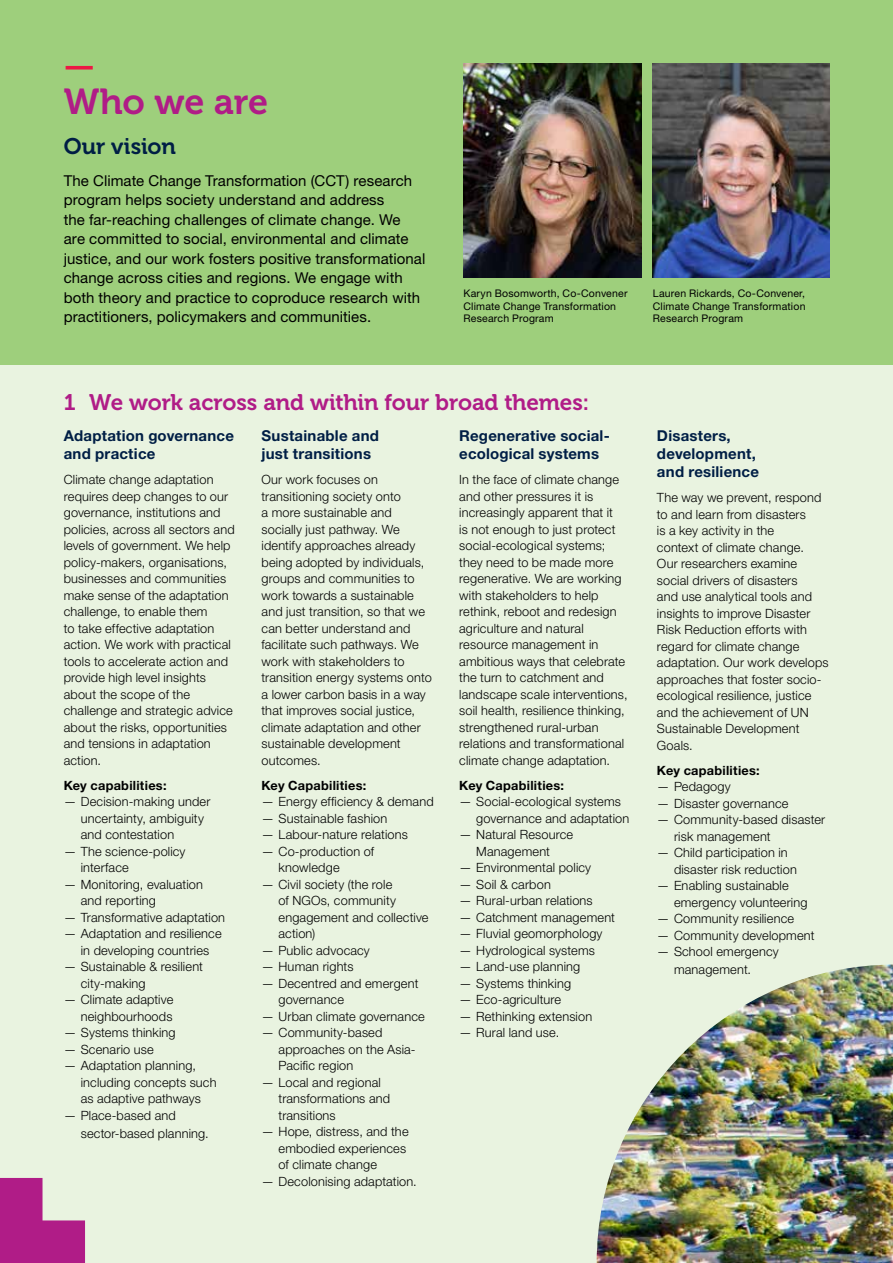
<style>
.page{position:relative;width:893px;height:1263px;background:#fff}
.page>*{position:absolute;margin:0;border:0;box-sizing:border-box;transform-origin:0 0}
.t1{font:36px "Museo 700";letter-spacing:-.01em;color:#b01c87}
.t2{font:36px "Museo 700";color:#ed1844}
.t3{font:22.5px "Museo 700";letter-spacing:-.005em;color:#b01c87}
.t4{font:22.5px "Museo 700";letter-spacing:-.005em;color:#001e45}
.t5{font:15px/19.5px "Helvetica Neue LT Pro";letter-spacing:.005em;color:#000}
.t6{font:700 15px/18px "Helvetica Neue LT Pro";letter-spacing:.015em;color:#001e45}
.t7{font:300 12.75px/16.5px "Helvetica Neue LT Pro";letter-spacing:.01em;color:#000}
.t8{font:700 12.75px "Helvetica Neue LT Pro";letter-spacing:.02em;color:#000}
.t9{font:10.5px/12.6px "Helvetica Neue LT Pro";letter-spacing:.02em;color:#000;text-align:justify}
</style>
<div class="page">
<div style="left:0;top:0;width:893px;height:366px;background:#9ecf7c"></div>
<div style="left:0;top:366px;width:893px;height:897px;background:#e9f3e0"></div>
<svg style="left:0;top:1178px;width:85px;height:85px"></svg>
<img style="left:463px;top:64px;width:178px;height:213px">
<img style="left:653px;top:64px;width:176px;height:213px">
<img style="left:597px;top:964px;width:296px;height:299px">
<h1 class="t2" style="left:64px;top:46px;width:33px">—</h1>
<h1 class="t1" style="left:64px;top:82px;width:206px">Who we are</h1>
<h2 class="t4" style="left:64px;top:133px;width:114px">Our vision</h2>
<p class="t5" style="left:64px;top:171px;width:363px">The Climate Change Transformation (CCT) research program helps society understand and address<br>the far-reaching challenges of climate change. We are committed to social, environmental and climate justice, and our work fosters positive transformational change across cities and regions. We engage with both theory and practice to coproduce research with practitioners, policymakers and communities.</p>
<p class="t9" style="left:463px;top:287px;width:166px;text-align:left">Karyn Bosomworth, Co-Convener<br>Climate Change Transformation<br>Research Program</p>
<p class="t9" style="left:653px;top:287px;width:154px">Lauren Rickards, Co-Convener, Climate Change Transformation Research Program</p>
<h2 class="t3" style="left:64px;top:390px;width:527px">1 We work across and within four broad themes:</h2>
<p class="t6" style="left:64px;top:426px;width:172px">Adaptation governance and practice</p>
<p class="t7" style="left:64px;top:471px;width:172px">Climate change adaptation requires deep changes to our governance, institutions and policies, across all sectors and levels of government. We help policy-makers, organisations, businesses and communities make sense of the adaptation challenge, to enable them<br>to take effective adaptation action. We work with practical tools to accelerate action and provide high level insights about the scope of the challenge and strategic advice about the risks, opportunities and tensions in adaptation action.</p>
<p class="t8" style="left:64px;top:777px;width:104px">Key capabilities:</p>
<p class="t7" style="left:81px;top:793px;width:131px;text-indent:-17px">— Decision-making under uncertainty, ambiguity and contestation</p>
<p class="t7" style="left:81px;top:842px;width:106px;text-indent:-17px">— The science-policy interface</p>
<p class="t7" style="left:81px;top:875px;width:124px;text-indent:-17px">— Monitoring, evaluation and reporting</p>
<p class="t7" style="left:64px;top:908px;width:163px">— Transformative adaptation</p>
<p class="t7" style="left:64px;top:925px;width:159px;text-align:center">— Adaptation and resilience in developing countries</p>
<p class="t7" style="left:81px;top:958px;width:124px;text-indent:-17px">— Sustainable &amp; resilient city-making</p>
<p class="t7" style="left:64px;top:991px;width:111px;text-align:right">— Climate adaptive neighbourhoods</p>
<p class="t7" style="left:64px;top:1024px;width:113px">— Systems thinking</p>
<p class="t7" style="left:64px;top:1040px;width:91px">— Scenario use</p>
<p class="t7" style="left:81px;top:1057px;width:137px;text-indent:-17px">— Adaptation planning, including concepts such as adaptive pathways</p>
<p class="t7" style="left:81px;top:1106px;width:130px;line-height:18px;text-indent:-17px">— Place-based and sector-based planning.</p>
<p class="t6" style="left:261px;top:426px;width:119px">Sustainable and just transitions</p>
<p class="t7" style="left:261px;top:471px;width:172px">Our work focuses on transitioning society onto<br>a more sustainable and socially just pathway. We identify approaches already being adopted by individuals, groups and communities to work towards a sustainable and just transition, so that we can better understand and facilitate such pathways. We work with stakeholders to transition energy systems onto a lower carbon basis in a way that improves social justice, climate adaptation and other sustainable development outcomes.</p>
<p class="t8" style="left:261px;top:777px;width:106px">Key Capabilities:</p>
<p class="t7" style="left:261px;top:793px;width:174px">— Energy efficiency &amp; demand</p>
<p class="t7" style="left:261px;top:809px;width:127px">— Sustainable fashion</p>
<p class="t7" style="left:261px;top:826px;width:148px">— Labour-nature relations</p>
<p class="t7" style="left:279px;top:842px;width:97px;text-indent:-17px">— Co-production of knowledge</p>
<p class="t7" style="left:279px;top:875px;width:152px;text-indent:-17px">— Civil society (the role<br>of NGOs, community engagement and collective action)</p>
<p class="t7" style="left:261px;top:941px;width:110px">— Public advocacy</p>
<p class="t7" style="left:261px;top:958px;width:94px">— Human rights</p>
<p class="t7" style="left:279px;top:974px;width:141px;text-indent:-17px">— Decentred and emergent governance</p>
<p class="t7" style="left:261px;top:1007px;width:165px">— Urban climate governance</p>
<p class="t7" style="left:279px;top:1024px;width:139px;text-indent:-17px">— Community-based approaches on the Asia-<br>Pacific region</p>
<p class="t7" style="left:279px;top:1073px;width:113px;text-indent:-17px">— Local and regional transformations and transitions</p>
<p class="t7" style="left:279px;top:1123px;width:132px;text-indent:-17px">— Hope, distress, and the embodied experiences of climate change</p>
<p class="t7" style="left:261px;top:1172px;width:157px">— Decolonising adaptation.</p>
<p class="t6" style="left:459px;top:426px;width:152px">Regenerative social&shy;ecological systems</p>
<p class="t7" style="left:459px;top:471px;width:170px">In the face of climate change and other pressures it is increasingly apparent that it<br>is not enough to just protect social-ecological systems; they need to be made more regenerative. We are working with stakeholders to help rethink, reboot and redesign agriculture and natural resource management in ambitious ways that celebrate the turn to catchment and landscape scale interventions, soil health, resilience thinking, strengthened rural-urban relations and transformational climate change adaptation.</p>
<p class="t8" style="left:459px;top:777px;width:106px">Key Capabilities:</p>
<p class="t7" style="left:476px;top:793px;width:155px;text-indent:-17px">— Social-ecological systems governance and adaptation</p>
<p class="t7" style="left:459px;top:826px;width:115px;text-align:center">— Natural Resource<br>Management</p>
<p class="t7" style="left:459px;top:859px;width:133px">— Environmental policy</p>
<p class="t7" style="left:459px;top:875px;width:93px">— Soil &amp; carbon</p>
<p class="t7" style="left:459px;top:892px;width:135px">— Rural-urban relations</p>
<p class="t7" style="left:459px;top:908px;width:157px">— Catchment management</p>
<p class="t7" style="left:459px;top:925px;width:145px">— Fluvial geomorphology</p>
<p class="t7" style="left:459px;top:941px;width:137px">— Hydrological systems</p>
<p class="t7" style="left:459px;top:958px;width:123px">— Land-use planning</p>
<p class="t7" style="left:459px;top:974px;width:113px">— Systems thinking</p>
<p class="t7" style="left:459px;top:991px;width:103px">— Eco-agriculture</p>
<p class="t7" style="left:459px;top:1007px;width:134px">— Rethinking extension</p>
<p class="t7" style="left:459px;top:1024px;width:102px">— Rural land use.</p>
<p class="t6" style="left:657px;top:426px;width:104px">Disasters, development, and resilience</p>
<p class="t7" style="left:657px;top:489px;width:173px">The way we prevent, respond to and learn from disasters<br>is a key activity in the<br>context of climate change.<br>Our researchers examine social drivers of disasters<br>and use analytical tools and insights to improve Disaster<br>Risk Reduction efforts with regard for climate change adaptation. Our work develops approaches that foster socio&shy;ecological resilience, justice and the achievement of UN<br>Sustainable Development<br>Goals.</p>
<p class="t8" style="left:657px;top:762px;width:104px">Key capabilities:</p>
<p class="t7" style="left:657px;top:778px;width:75px">— Pedagogy</p>
<p class="t7" style="left:657px;top:794px;width:133px">— Disaster governance</p>
<p class="t7" style="left:674px;top:811px;width:153px;text-indent:-17px">— Community-based disaster risk management</p>
<p class="t7" style="left:674px;top:844px;width:124px;text-indent:-17px">— Child participation in disaster risk reduction</p>
<p class="t7" style="left:674px;top:877px;width:135px;text-indent:-17px">— Enabling sustainable emergency volunteering</p>
<p class="t7" style="left:657px;top:910px;width:139px">— Community resilience</p>
<p class="t7" style="left:657px;top:926px;width:159px">— Community development</p>
<p class="t7" style="left:674px;top:942px;width:106px;line-height:18px;text-indent:-17px">— School emergency management.</p>
</div>
